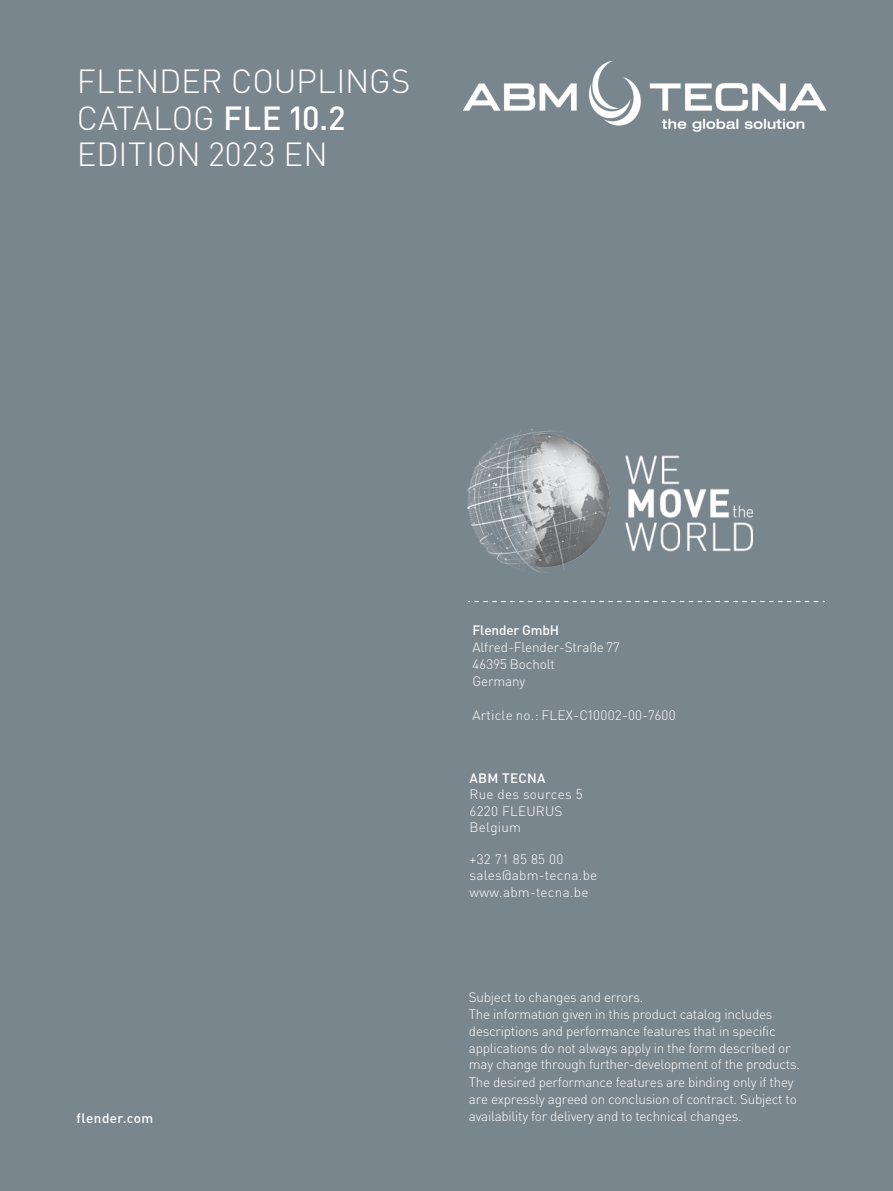
<style>
.page{position:relative;width:893px;height:1191px;background:#7a868d}
.page>*{position:absolute;margin:0;border:0;box-sizing:border-box;transform-origin:0 0}
.t1{font:300 33px/36.3px "DIN Pro";color:#fff}
.t2{font:300 13.5px/17px "DIN Pro";letter-spacing:-.02em;color:#fff}
.t3{font:300 13.5px/16.2px "DIN Pro";letter-spacing:.02em;color:#fff}
.t4{font:500 13.5px "DIN Pro";letter-spacing:.02em;color:#fff}
.t5{font:500 13.5px "DIN Pro";letter-spacing:-.01em;color:#fff}
.s1{font-weight:500}
</style>
<div class="page">
<svg style="left:468px;top:601px;width:357px;height:1px"></svg>
<img style="left:468px;top:429px;width:285px;height:143px">
<img style="left:463px;top:61px;width:364px;height:71px">
<h1 class="t1" style="left:77px;top:61px;width:335px">FLENDER COUPLINGS<br>CATALOG <span class="s1">FLE 10.2<br></span>EDITION 2023 EN</h1>
<p class="t4" style="left:77px;top:1107px;width:78px">flender.com</p>
<p class="t5" style="left:472px;top:619px;width:88px">Flender GmbH</p>
<p class="t2" style="left:472px;top:637px;width:149px">Alfred-Flender-Straße 77<br>46395 Bocholt<br>Germany</p>
<p class="t3" style="left:472px;top:706px;width:205px">Article no.: FLEX-C10002-00-7600</p>
<p class="t4" style="left:470px;top:769px;width:78px">ABM TECNA</p>
<p class="t3" style="left:470px;top:785px;width:115px">Rue des sources 5<br>6220 FLEURUS<br>Belgium</p>
<p class="t3" style="left:470px;top:850px;width:129px">+32 71 85 85 00 sales@abm-tecna.be www.abm-tecna.be</p>
<p class="t2" style="left:469px;top:988px;width:332px">Subject to changes and errors.<br>The information given in this product catalog includes descriptions and performance features that in specific applications do not always apply in the form described or may change through further-development of the products.</p>
<p class="t2" style="left:469px;top:1073px;width:329px">The desired performance features are binding only if they are expressly agreed on conclusion of contract. Subject to availability for delivery and to technical changes.</p>
</div>
